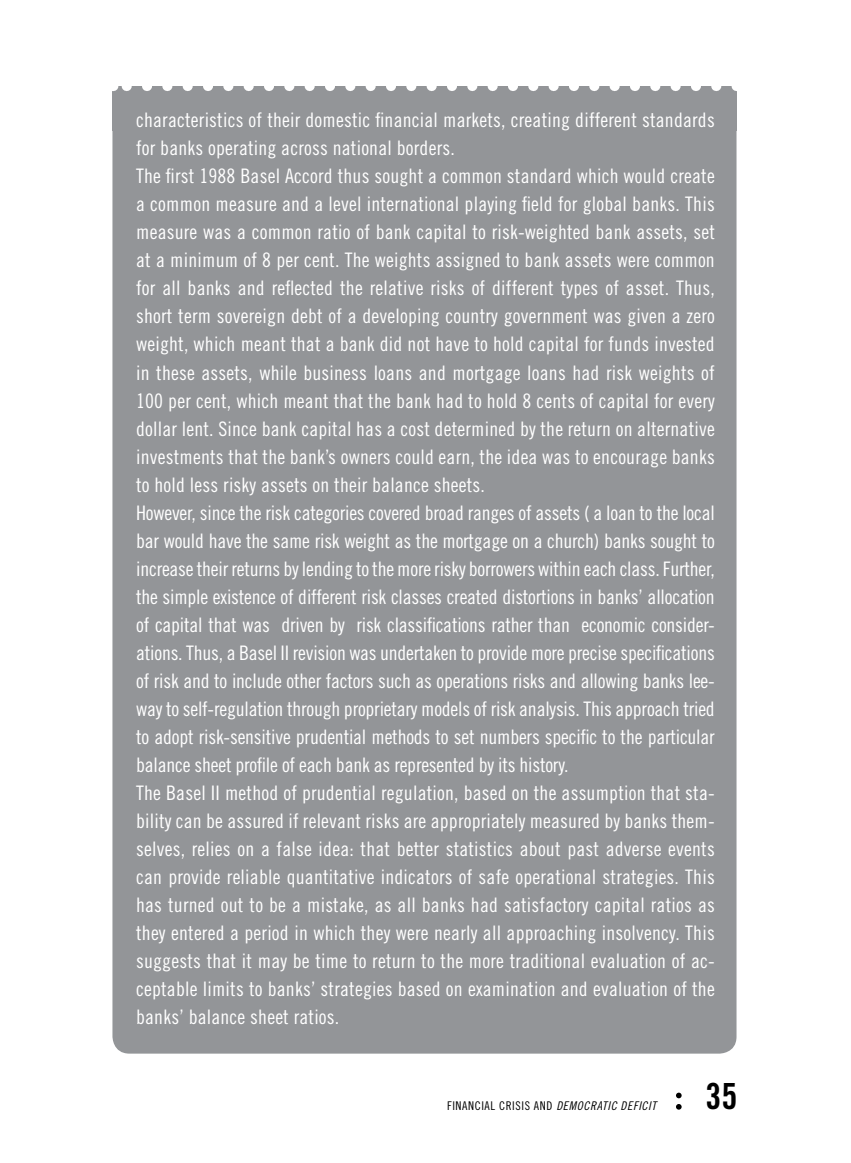
<style>
.page{position:relative;width:851px;height:1163px;background:#fff}
.page>*{position:absolute;margin:0;border:0;box-sizing:border-box;transform-origin:0 0}
.t1{font:36px "Trade Gothic Bold Cond Twenty";color:#000}
.t2{font:20px/28px "Trade Gothic Cond Eighteen";letter-spacing:.01em;color:#fff}
.t3{font:12px "Trade Gothic Cond Eighteen";letter-spacing:.05em;color:#000}
.s1{font-family:"Trade Gothic Cond Eighteen Obl"}
</style>
<div class="page">
<svg style="left:676px;top:1092px;width:5px;height:17px"></svg>
<div style="left:112px;top:86px;width:624px;height:967px;background:#939598;border-radius:17px"></div>
<div style="left:112px;top:86px;width:624px;height:45px;background:#939598"></div>
<svg style="left:122px;top:86px;width:594px;height:5px"></svg>
<p class="t2" style="left:136px;top:106px;width:580px">characteristics of their domestic financial markets, creating different standards for banks operating across national borders.<br>The first 1988 Basel Accord thus sought a common standard which would create a common measure and a level international playing field for global banks. This measure was a common ratio of bank capital to risk-weighted bank assets, set at a minimum of 8 per cent. The weights assigned to bank assets were common for all banks and reflected the relative risks of different types of asset. Thus, short term sovereign debt of a developing country government was given a zero weight, which meant that a bank did not have to hold capital for funds invested in these assets, while business loans and mortgage loans had risk weights of 100 per cent, which meant that the bank had to hold 8 cents of capital for every dollar lent. Since bank capital has a cost determined by the return on alternative investments that the bank’s owners could earn, the idea was to encourage banks to hold less risky assets on their balance sheets.<br>However, since the risk categories covered broad ranges of assets ( a loan to the local bar would have the same risk weight as the mortgage on a church) banks sought to increase their returns by lending to the more risky borrowers within each class. Further, the simple existence of different risk classes created distortions in banks’ allocation of capital that was driven by risk classifications rather than economic consider&shy;ations. Thus, a Basel II revision was undertaken to provide more precise specifications of risk and to include other factors such as operations risks and allowing banks lee&shy;way to self-regulation through proprietary models of risk analysis. This approach tried to adopt risk-sensitive prudential methods to set numbers specific to the particular balance sheet profile of each bank as represented by its history.<br>The Basel II method of prudential regulation, based on the assumption that sta&shy;bility can be assured if relevant risks are appropriately measured by banks them&shy;selves, relies on a false idea: that better statistics about past adverse events can provide reliable quantitative indicators of safe operational strategies. This has turned out to be a mistake, as all banks had satisfactory capital ratios as they entered a period in which they were nearly all approaching insolvency. This suggests that it may be time to return to the more traditional evaluation of ac&shy;ceptable limits to banks’ strategies based on examination and evaluation of the banks’ balance sheet ratios.</p>
<p class="t3" style="left:447px;top:1098px;width:210px">Financial crisis and <span class="s1">DEMOCRATIC DEFICIT</span></p>
<h1 class="t1" style="left:705px;top:1074px;width:33px">35</h1>
</div>
